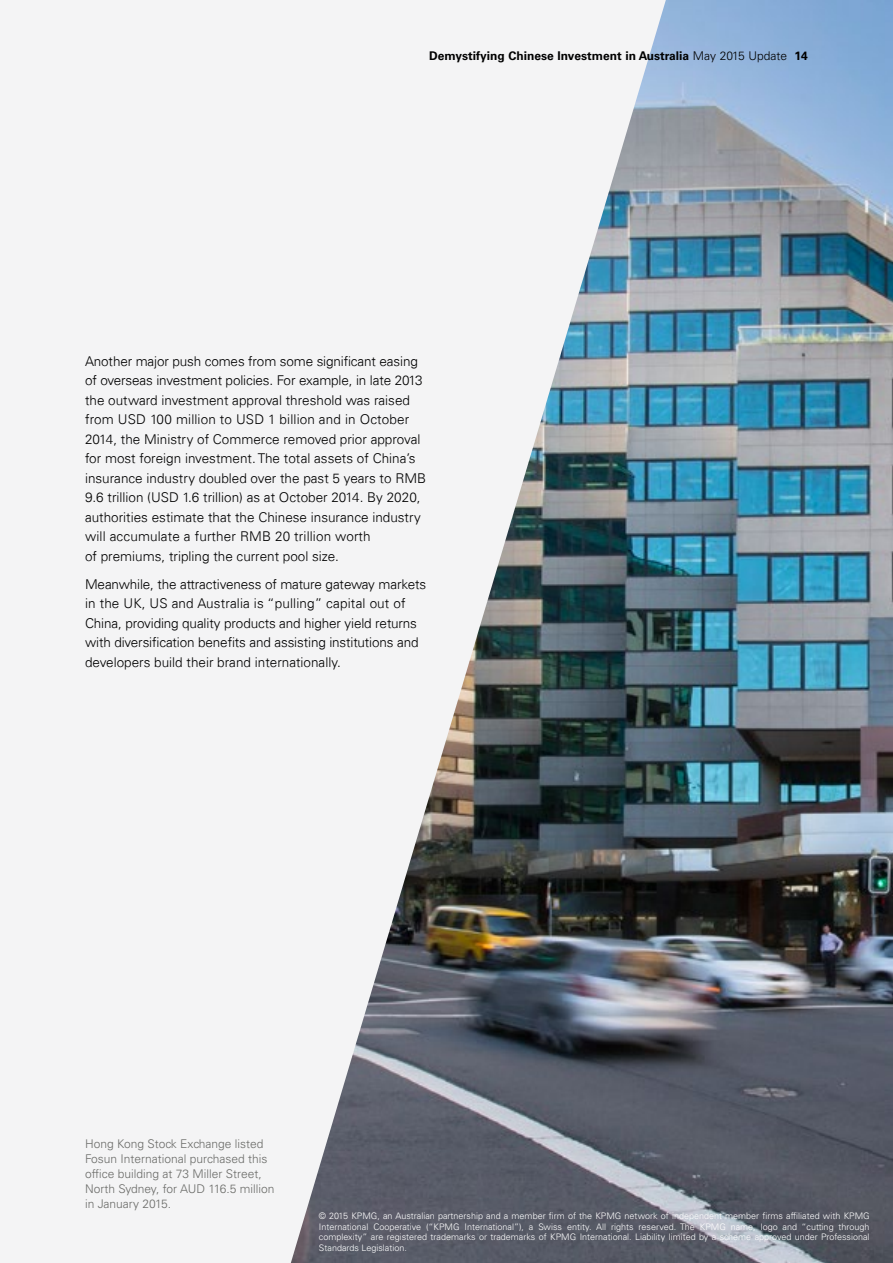
<style>
.page{position:relative;width:893px;height:1263px;background:#f4f4f5}
.page>*{position:absolute;margin:0;border:0;box-sizing:border-box;transform-origin:0 0}
.t1{font:300 13.5px/19.5px "Univers 45";color:#000}
.t2{font:300 12px/15px "Univers LT Std";color:#6a6b68}
.t3{font:700 12px "Univers LT Std";color:#000}
.t4{font:300 9px/10.5px "Univers LT Std";color:#fff;text-align:justify}
.s1{font-weight:300}
</style>
<div class="page">
<img style="left:291px;top:0;width:602px;height:1263px">
<p class="t3" style="left:429px;top:48px;width:380px">Demystifying Chinese Investment in Australia <span class="s1">May 2015 Update</span> 14</p>
<p class="t1" style="left:85px;top:351px;width:343px">Another major push comes from some significant easing of overseas investment policies. For example, in late 2013 the outward investment approval threshold was raised from USD 100 million to USD 1 billion and in October 2014, the Ministry of Commerce removed prior approval for most foreign investment. The total assets of China’s insurance industry doubled over the past 5 years to RMB 9.6 trillion (USD 1.6 trillion) as at October 2014. By 2020, authorities estimate that the Chinese insurance industry will accumulate a further RMB 20 trillion worth<br>of premiums, tripling the current pool size.</p>
<p class="t1" style="left:85px;top:574px;width:343px">Meanwhile, the attractiveness of mature gateway markets in the UK, US and Australia is “pulling” capital out of China, providing quality products and higher yield returns with diversification benefits and assisting institutions and developers build their brand internationally.</p>
<p class="t2" style="left:85px;top:1136px;width:191px">Hong Kong Stock Exchange listed<br>Fosun International purchased this office building at 73 Miller Street,<br>North Sydney, for AUD 116.5 million in January 2015.</p>
<p class="t4" style="left:319px;top:1211px;width:552px">© 2015 KPMG, an Australian partnership and a member firm of the KPMG network of independent member firms affiliated with KPMG International Cooperative (“KPMG International”), a Swiss entity. All rights reserved. The KPMG name, logo and “cutting through complexity” are registered trademarks or trademarks of KPMG International. Liability limited by a scheme approved under Professional Standards Legislation.</p>
</div>
